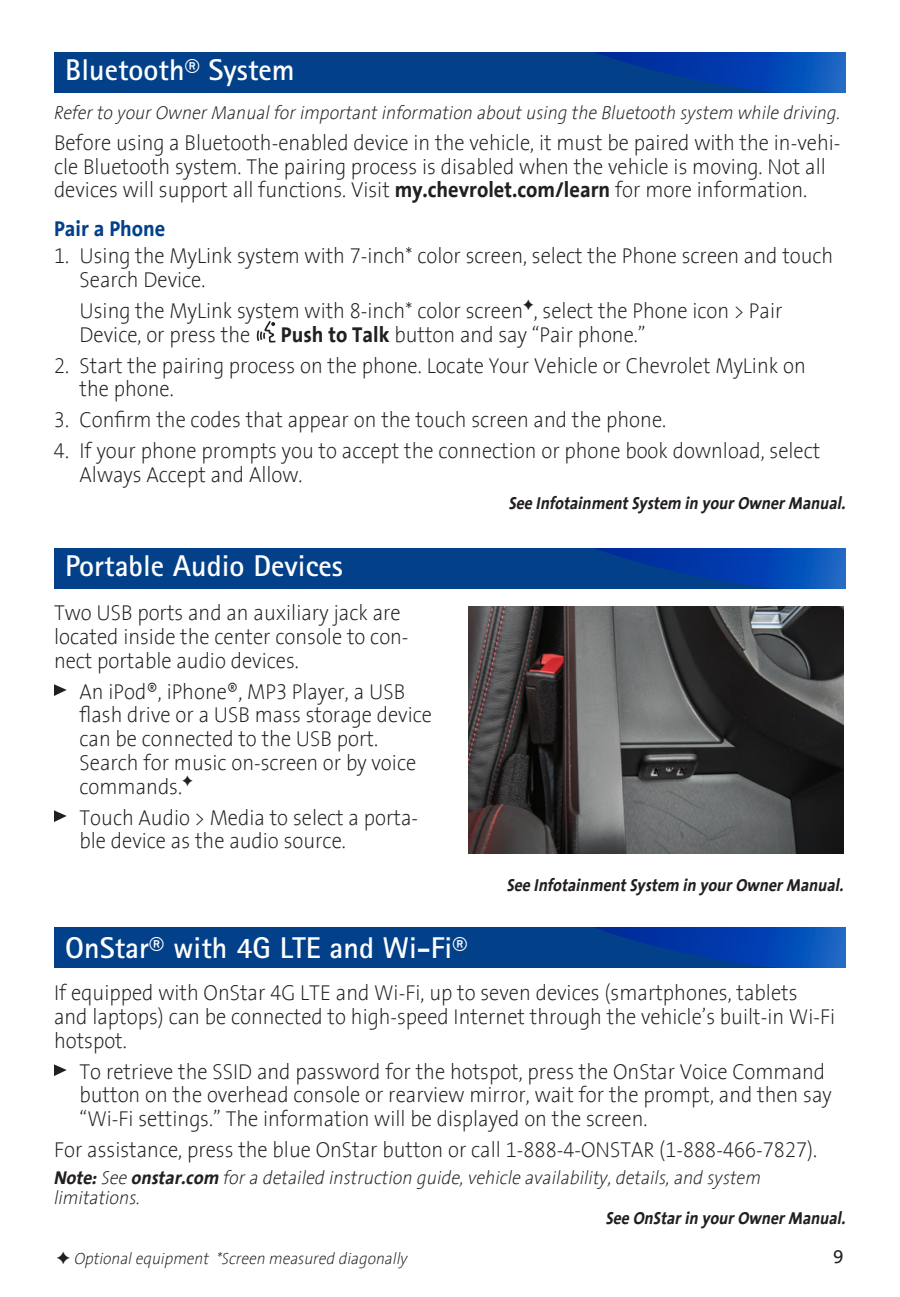
<style>
.page{position:relative;width:900px;height:1297px;background:#fff}
.page>*{position:absolute;margin:0;border:0;box-sizing:border-box;transform-origin:0 0}
.t1{font:700 30px "Agfa Rotis Sans Serif";color:#fff}
.t2{font:300 21.75px/23.8px "GM Sans";color:#231f20;scale:.92 1}
.t3{font:700 21.75px "GM Sans";color:#024189;scale:.92 1}
.t4{font:italic 300 18.75px/20px "GM Sans";color:#231f20;scale:.95 1}
.t5{font:italic 300 18.75px "GM Sans";color:#231f20;scale:.94 1}
.t6{font:18.75px "GM Sans";color:#231f20}
.t7{font:italic 700 17.5px "GM Sans";color:#231f20;scale:.9 1}
.t8{font:italic 300 16.25px "GM Sans";color:#231f20;scale:.95 1}
.s1{font-weight:700}
</style>
<div class="page">
<div style="left:54px;top:52px;width:792px;height:40px;background:#024189"></div>
<svg style="left:595px;top:52px;width:251px;height:40px"></svg>
<div style="left:54px;top:548px;width:792px;height:40px;background:#024189"></div>
<svg style="left:595px;top:548px;width:251px;height:40px"></svg>
<svg style="left:54px;top:684px;width:13px;height:11px"></svg>
<svg style="left:54px;top:810px;width:13px;height:11px"></svg>
<img style="left:468px;top:606px;width:375px;height:246px">
<svg style="left:257px;top:321px;width:19px;height:21px"></svg>
<div style="left:54px;top:927px;width:792px;height:40px;background:#024189"></div>
<svg style="left:594px;top:927px;width:252px;height:40px"></svg>
<svg style="left:54px;top:1064px;width:13px;height:11px"></svg>
<h1 class="t1" style="left:65px;top:51px;width:231px">Bluetooth® System</h1>
<p class="t5" style="left:54px;top:101px;width:838px">Refer to your Owner Manual for important information about using the Bluetooth system while driving.</p>
<p class="t2" style="left:54px;top:131px;width:856px">Before using a Bluetooth-enabled device in the vehicle, it must be paired with the in-vehi&shy;cle Bluetooth system. The pairing process is disabled when the vehicle is moving. Not all devices will support all functions. Visit <span class="s1">my.chevrolet.com/learn</span> for more information.</p>
<p class="t3" style="left:54px;top:215px;width:123px">Pair a Phone</p>
<p class="t2" style="left:80px;top:244px;width:821px;text-indent:-26px">1. Using the MyLink system with 7-inch* color screen, select the Phone screen and touch<br>Search Device.</p>
<p class="t2" style="left:80px;top:298px;width:766px">Using the MyLink system with 8-inch* color screen , select the Phone icon &gt; Pair<br>Device, or press the</p>
<p class="t2" style="left:281px;top:322px;width:398px"><span class="s1">Push to Talk</span> button and say “Pair phone.”</p>
<p class="t2" style="left:80px;top:353px;width:791px;text-indent:-26px">2. Start the pairing process on the phone. Locate Your Vehicle or Chevrolet MyLink on the phone.</p>
<p class="t2" style="left:54px;top:408px;width:667px">3. Confirm the codes that appear on the touch screen and the phone.</p>
<p class="t2" style="left:80px;top:439px;width:807px;text-indent:-26px">4. If your phone prompts you to accept the connection or phone book download, select<br>Always Accept and Allow.</p>
<p class="t7" style="left:509px;top:492px;width:376px">See Infotainment System in your Owner Manual.</p>
<h1 class="t1" style="left:65px;top:547px;width:279px">Portable Audio Devices</h1>
<p class="t2" style="left:54px;top:600px;width:387px">Two USB ports and an auxiliary jack are located inside the center console to con&shy;nect portable audio devices.</p>
<p class="t2" style="left:80px;top:679px;width:385px">An iPod®, iPhone®, MP3 Player, a USB flash drive or a USB mass storage device can be connected to the USB port.<br>Search for music on-screen or by voice commands.</p>
<p class="t2" style="left:80px;top:805px;width:370px">Touch Audio &gt; Media to select a porta&shy;ble device as the audio source.</p>
<p class="t7" style="left:507px;top:874px;width:376px">See Infotainment System in your Owner Manual.</p>
<h1 class="t1" style="left:65px;top:928px;width:404px">OnStar® with 4G LTE and Wi-Fi®</h1>
<p class="t2" style="left:54px;top:980px;width:851px">If equipped with OnStar 4G LTE and Wi-Fi, up to seven devices (smartphones, tablets and laptops) can be connected to high-speed Internet through the vehicle’s built-in Wi-Fi hotspot.</p>
<p class="t2" style="left:80px;top:1059px;width:819px">To retrieve the SSID and password for the hotspot, press the OnStar Voice Command button on the overhead console or rearview mirror, wait for the prompt, and then say “Wi-Fi settings.” The information will be displayed on the screen.</p>
<p class="t2" style="left:54px;top:1137px;width:831px">For assistance, press the blue OnStar button or call 1-888-4-ONSTAR (1-888-466-7827).</p>
<p class="t4" style="left:54px;top:1167px;width:746px"><span class="s1">Note:</span> See <span class="s1">onstar.com</span> for a detailed instruction guide, vehicle availability, details, and system limitations.</p>
<p class="t7" style="left:606px;top:1207px;width:268px">See OnStar in your Owner Manual.</p>
<p class="t8" style="left:74px;top:1248px;width:353px">Optional equipment *Screen measured diagonally</p>
<p class="t6" style="left:833px;top:1245px;width:12px">9</p>
</div>
